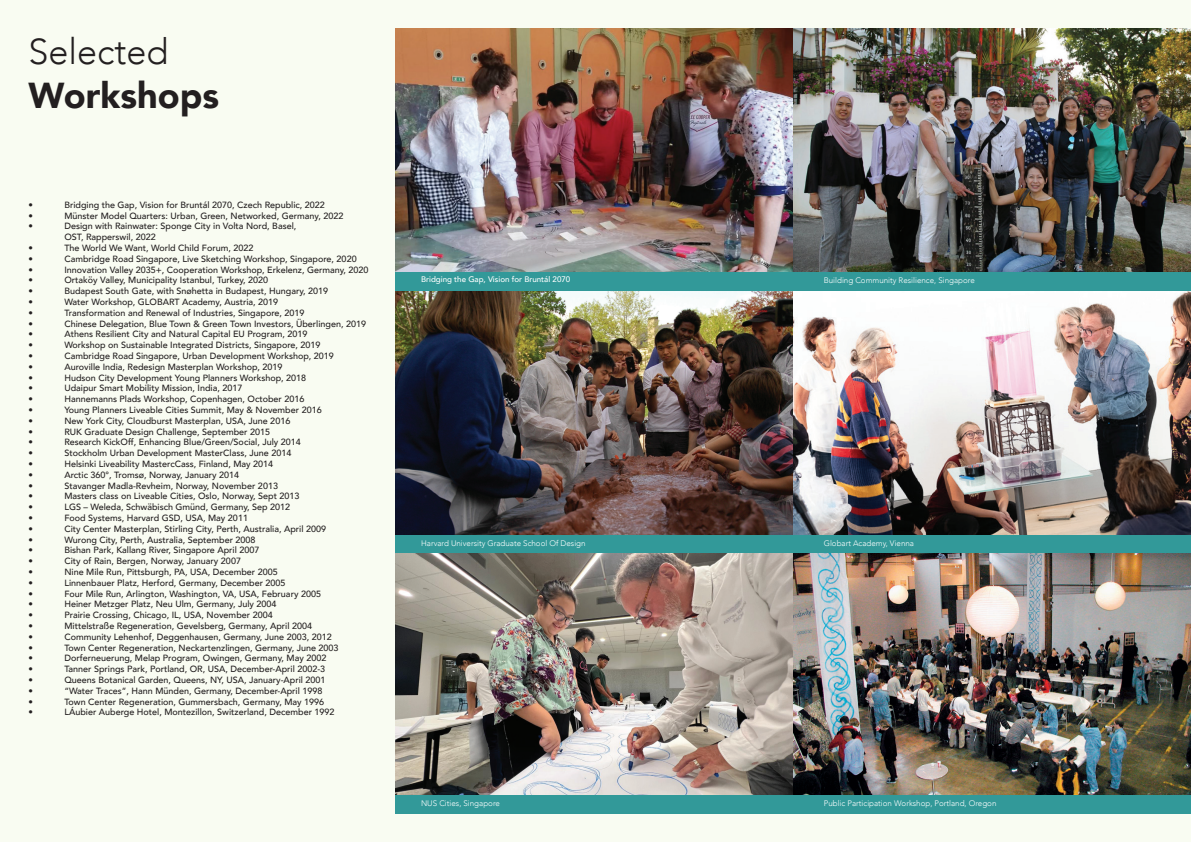
<style>
.page{position:relative;width:1191px;height:842px;background:#fff}
.page>*{position:absolute;margin:0;border:0;box-sizing:border-box;transform-origin:0 0}
.t1{font:900 36px "Avenir";color:#231f20}
.t2{font:300 36px "Avenir";color:#231f20}
.t3{font:500 9px/10.8px "Avenir";color:#231f20}
.t4{font:300 8px "Avenir";color:#fff}
.t5{font:500 8px "Avenir";color:#fff}
</style>
<div class="page">
<div style="left:0;top:1px;width:1191px;height:841px;background:#f9fcf2"></div>
<img style="left:395px;top:28px;width:398px;height:767px">
<img style="left:793px;top:29px;width:398px;height:243px">
<img style="left:793px;top:290px;width:398px;height:505px">
<div style="left:395px;top:272px;width:796px;height:18px;background:#329999"></div>
<div style="left:395px;top:535px;width:796px;height:17px;background:#329999"></div>
<div style="left:395px;top:795px;width:796px;height:19px;background:#329999"></div>
<h1 class="t2" style="left:28px;top:31px;width:142px">Selected</h1>
<h1 class="t1" style="left:28px;top:64px;width:192px">Workshops</h1>
<p class="t3" style="left:28px;top:199px;width:6px">•</p>
<p class="t3" style="left:64px;top:199px;width:262px">Bridging the Gap, Vision for Bruntál 2070, Czech Republic, 2022</p>
<p class="t3" style="left:28px;top:210px;width:6px">•</p>
<p class="t3" style="left:64px;top:210px;width:280px">Münster Model Quarters: Urban, Green, Networked, Germany, 2022</p>
<p class="t3" style="left:28px;top:220px;width:6px">•</p>
<p class="t3" style="left:64px;top:220px;width:233px">Design with Rainwater: Sponge City in Volta Nord, Basel,<br>OST, Rapperswil, 2022</p>
<p class="t3" style="left:28px;top:242px;width:6px">•</p>
<p class="t3" style="left:64px;top:242px;width:190px">The World We Want, World Child Forum, 2022</p>
<p class="t3" style="left:28px;top:253px;width:6px">•</p>
<p class="t3" style="left:64px;top:253px;width:294px">Cambridge Road Singapore, Live Sketching Workshop, Singapore, 2020</p>
<p class="t3" style="left:28px;top:264px;width:6px">•</p>
<p class="t3" style="left:64px;top:264px;width:306px">Innovation Valley 2035+, Cooperation Workshop, Erkelenz, Germany, 2020</p>
<p class="t3" style="left:28px;top:274px;width:6px">•</p>
<p class="t3" style="left:64px;top:274px;width:205px">Ortaköy Valley, Municipality Istanbul, Turkey, 2020</p>
<p class="t3" style="left:28px;top:285px;width:6px">•</p>
<p class="t3" style="left:64px;top:285px;width:265px">Budapest South Gate, with Snøhetta in Budapest, Hungary, 2019</p>
<p class="t3" style="left:28px;top:296px;width:6px">•</p>
<p class="t3" style="left:64px;top:296px;width:215px">Water Workshop, GLOBART Academy, Austria, 2019</p>
<p class="t3" style="left:28px;top:307px;width:6px">•</p>
<p class="t3" style="left:64px;top:307px;width:242px">Transformation and Renewal of Industries, Singapore, 2019</p>
<p class="t3" style="left:28px;top:318px;width:6px">•</p>
<p class="t3" style="left:64px;top:318px;width:303px">Chinese Delegation, Blue Town &amp; Green Town Investors, Überlingen, 2019</p>
<p class="t3" style="left:28px;top:328px;width:6px">•</p>
<p class="t3" style="left:64px;top:328px;width:245px">Athens Resilient City and Natural Capital EU Program, 2019</p>
<p class="t3" style="left:28px;top:339px;width:6px">•</p>
<p class="t3" style="left:64px;top:339px;width:258px">Workshop on Sustainable Integrated Districts, Singapore, 2019</p>
<p class="t3" style="left:28px;top:350px;width:6px">•</p>
<p class="t3" style="left:64px;top:350px;width:271px">Cambridge Road Singapore, Urban Development Workshop, 2019</p>
<p class="t3" style="left:28px;top:361px;width:6px">•</p>
<p class="t3" style="left:64px;top:361px;width:220px">Auroville India, Redesign Masterplan Workshop, 2019</p>
<p class="t3" style="left:28px;top:372px;width:6px">•</p>
<p class="t3" style="left:64px;top:372px;width:243px">Hudson City Development Young Planners Workshop, 2018</p>
<p class="t3" style="left:28px;top:382px;width:6px">•</p>
<p class="t3" style="left:64px;top:382px;width:179px">Udaipur Smart Mobility Mission, India, 2017</p>
<p class="t3" style="left:28px;top:393px;width:6px">•</p>
<p class="t3" style="left:64px;top:393px;width:242px">Hannemanns Plads Workshop, Copenhagen, October 2016</p>
<p class="t3" style="left:28px;top:404px;width:6px">•</p>
<p class="t3" style="left:64px;top:404px;width:259px">Young Planners Liveable Cities Summit, May &amp; November 2016</p>
<p class="t3" style="left:28px;top:415px;width:6px">•</p>
<p class="t3" style="left:64px;top:415px;width:227px">New York City, Cloudburst Masterplan, USA, June 2016</p>
<p class="t3" style="left:28px;top:426px;width:6px">•</p>
<p class="t3" style="left:64px;top:426px;width:207px">RUK Graduate Design Challenge, September 2015</p>
<p class="t3" style="left:28px;top:436px;width:6px">•</p>
<p class="t3" style="left:64px;top:436px;width:238px">Research KickOff, Enhancing Blue/Green/Social, July 2014</p>
<p class="t3" style="left:28px;top:447px;width:6px">•</p>
<p class="t3" style="left:64px;top:447px;width:228px">Stockholm Urban Development MasterClass, June 2014</p>
<p class="t3" style="left:28px;top:458px;width:6px">•</p>
<p class="t3" style="left:64px;top:458px;width:210px">Helsinki Liveability MastercCass, Finland, May 2014</p>
<p class="t3" style="left:28px;top:469px;width:6px">•</p>
<p class="t3" style="left:64px;top:469px;width:176px">Arctic 360°, Tromsø, Norway, January 2014</p>
<p class="t3" style="left:28px;top:480px;width:6px">•</p>
<p class="t3" style="left:64px;top:480px;width:215px">Stavanger Madla-Revheim, Norway, November 2013</p>
<p class="t3" style="left:28px;top:490px;width:6px">•</p>
<p class="t3" style="left:64px;top:490px;width:237px">Masters class on Liveable Cities, Oslo, Norway, Sept 2013</p>
<p class="t3" style="left:28px;top:501px;width:6px">•</p>
<p class="t3" style="left:64px;top:501px;width:227px">LGS – Weleda, Schwäbisch Gmünd, Germany, Sep 2012</p>
<p class="t3" style="left:28px;top:512px;width:6px">•</p>
<p class="t3" style="left:64px;top:512px;width:185px">Food Systems, Harvard GSD, USA, May 2011</p>
<p class="t3" style="left:28px;top:523px;width:6px">•</p>
<p class="t3" style="left:64px;top:523px;width:263px">City Center Masterplan, Stirling City, Perth, Australia, April 2009</p>
<p class="t3" style="left:28px;top:534px;width:6px">•</p>
<p class="t3" style="left:64px;top:534px;width:193px">Wurong City, Perth, Australia, September 2008</p>
<p class="t3" style="left:28px;top:544px;width:6px">•</p>
<p class="t3" style="left:64px;top:544px;width:197px">Bishan Park, Kallang River, Singapore April 2007</p>
<p class="t3" style="left:28px;top:555px;width:6px">•</p>
<p class="t3" style="left:64px;top:555px;width:178px">City of Rain, Bergen, Norway, January 2007</p>
<p class="t3" style="left:28px;top:566px;width:6px">•</p>
<p class="t3" style="left:64px;top:566px;width:215px">Nine Mile Run, Pittsburgh, PA, USA, December 2005</p>
<p class="t3" style="left:28px;top:577px;width:6px">•</p>
<p class="t3" style="left:64px;top:577px;width:223px">Linnenbauer Platz, Herford, Germany, December 2005</p>
<p class="t3" style="left:28px;top:588px;width:6px">•</p>
<p class="t3" style="left:64px;top:588px;width:258px">Four Mile Run, Arlington, Washington, VA, USA, February 2005</p>
<p class="t3" style="left:28px;top:598px;width:6px">•</p>
<p class="t3" style="left:64px;top:598px;width:214px">Heiner Metzger Platz, Neu Ulm, Germany, July 2004</p>
<p class="t3" style="left:28px;top:609px;width:6px">•</p>
<p class="t3" style="left:64px;top:609px;width:210px">Prairie Crossing, Chicago, IL, USA, November 2004</p>
<p class="t3" style="left:28px;top:620px;width:6px">•</p>
<p class="t3" style="left:64px;top:620px;width:249px">Mittelstraße Regeneration, Gevelsberg, Germany, April 2004</p>
<p class="t3" style="left:28px;top:631px;width:6px">•</p>
<p class="t3" style="left:64px;top:631px;width:269px">Community Lehenhof, Deggenhausen, Germany, June 2003, 2012</p>
<p class="t3" style="left:28px;top:642px;width:6px">•</p>
<p class="t3" style="left:64px;top:642px;width:276px">Town Center Regeneration, Neckartenzlingen, Germany, June 2003</p>
<p class="t3" style="left:28px;top:652px;width:6px">•</p>
<p class="t3" style="left:64px;top:652px;width:263px">Dorferneuerung, Melap Program, Owingen, Germany, May 2002</p>
<p class="t3" style="left:28px;top:663px;width:6px">•</p>
<p class="t3" style="left:64px;top:663px;width:262px">Tanner Springs Park, Portland, OR, USA, December-April 2002-3</p>
<p class="t3" style="left:28px;top:674px;width:6px">•</p>
<p class="t3" style="left:64px;top:674px;width:263px">Queens Botanical Garden, Queens, NY, USA, January-April 2001</p>
<p class="t3" style="left:28px;top:685px;width:6px">•</p>
<p class="t3" style="left:64px;top:685px;width:260px">“Water Traces”, Hann Münden, Germany, December-April 1998</p>
<p class="t3" style="left:28px;top:696px;width:6px">•</p>
<p class="t3" style="left:64px;top:696px;width:261px">Town Center Regeneration, Gummersbach, Germany, May 1996</p>
<p class="t3" style="left:28px;top:706px;width:6px">•</p>
<p class="t3" style="left:64px;top:706px;width:272px">LÁubier Auberge Hotel, Montezillon, Switzerland, December 1992</p>
<p class="t5" style="left:421px;top:273px;width:151px">Bridging the Gap, Vision for Bruntál 2070</p>
<p class="t4" style="left:421px;top:539px;width:166px">Harvard University Graduate School Of Design</p>
<p class="t4" style="left:421px;top:799px;width:80px">NUS Cities, Singapore</p>
<p class="t4" style="left:823px;top:276px;width:153px">Building Community Resilience, Singapore</p>
<p class="t4" style="left:823px;top:539px;width:92px">Globart Academy, Vienna</p>
<p class="t4" style="left:823px;top:799px;width:174px">Public Participation Workshop, Portland, Oregon</p>
</div>
